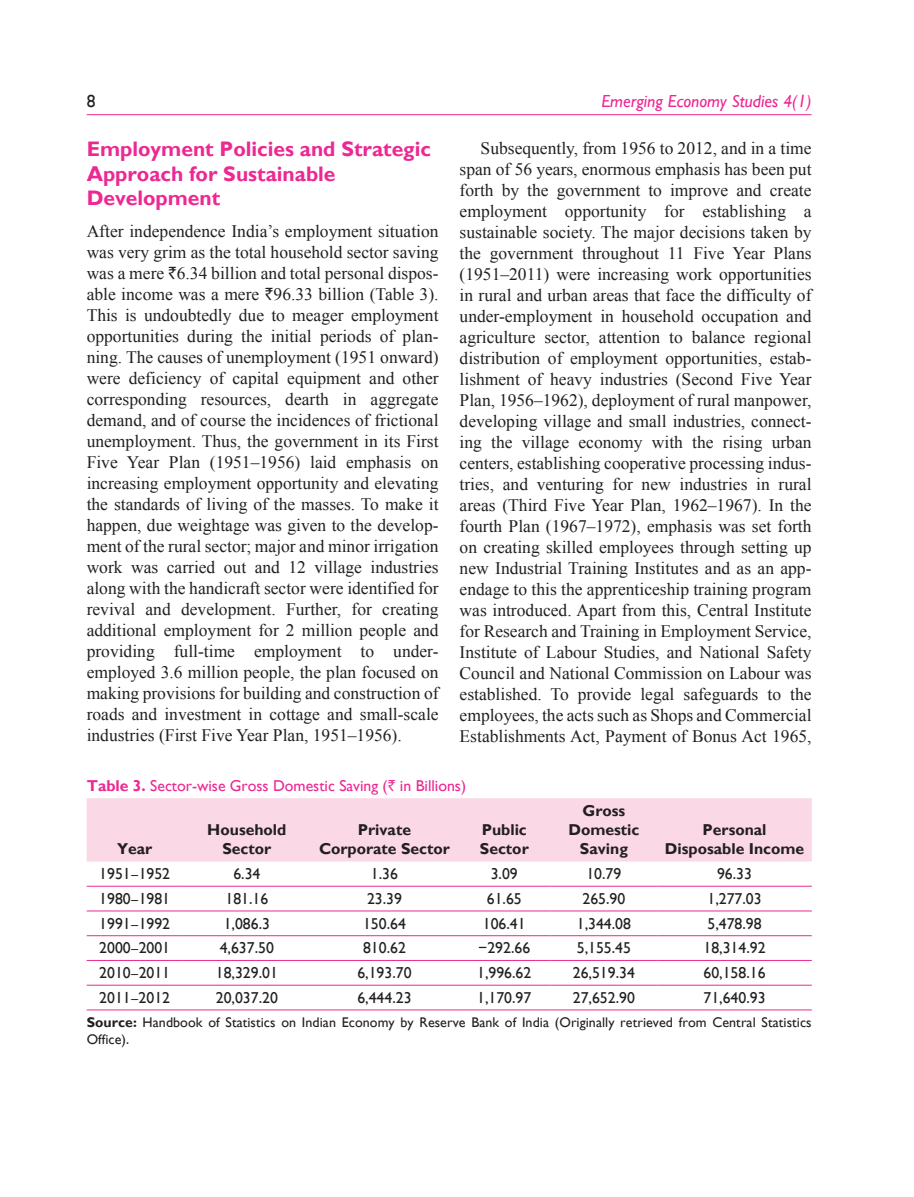
<style>
.page{position:relative;width:914px;height:1197px;background:#fff}
.page>*{position:absolute;margin:0;border:0;box-sizing:border-box;transform-origin:0 0}
.t1{font:700 21px/24.5px "Gill Sans";color:#ed2893}
.t2{font:17.5px/21px "Times New Roman";color:#231f20;text-align:justify}
.t3{font:italic 17.5px "Gill Sans";color:#ed2893}
.t4{font:17.5px "Gill Sans";color:#231f20}
.t5{font:15.75px "Gill Sans";color:#231f20}
.t6{font:700 15.75px/19.2px "Gill Sans";color:#231f20;text-align:center}
.t7{font:15.75px "Gill Sans";color:#ed2893}
.t8{font:14px/16.6px "Gill Sans";letter-spacing:.005em;color:#231f20}
.s1{font-family:"Rupee"}
.s2{font-weight:700}
</style>
<div class="page">
<hr style="left:87px;top:114px;width:724px;height:1px;background:#ed2893">
<div style="left:87px;top:798px;width:724px;height:63px;background:#fad8e6"></div>
<hr style="left:87px;top:886px;width:96px;height:1px;background:#ed2893">
<hr style="left:183px;top:886px;width:128px;height:1px;background:#ed2893">
<hr style="left:311px;top:886px;width:147px;height:1px;background:#ed2893">
<hr style="left:458px;top:886px;width:92px;height:1px;background:#ed2893">
<hr style="left:550px;top:886px;width:107px;height:1px;background:#ed2893">
<hr style="left:657px;top:886px;width:154px;height:1px;background:#ed2893">
<hr style="left:87px;top:911px;width:96px;height:1px;background:#ed2893">
<hr style="left:183px;top:911px;width:128px;height:1px;background:#ed2893">
<hr style="left:311px;top:911px;width:147px;height:1px;background:#ed2893">
<hr style="left:458px;top:911px;width:92px;height:1px;background:#ed2893">
<hr style="left:550px;top:911px;width:107px;height:1px;background:#ed2893">
<hr style="left:657px;top:911px;width:154px;height:1px;background:#ed2893">
<hr style="left:87px;top:935px;width:96px;height:1px;background:#ed2893">
<hr style="left:183px;top:935px;width:128px;height:1px;background:#ed2893">
<hr style="left:311px;top:935px;width:147px;height:1px;background:#ed2893">
<hr style="left:458px;top:935px;width:92px;height:1px;background:#ed2893">
<hr style="left:550px;top:935px;width:107px;height:1px;background:#ed2893">
<hr style="left:657px;top:935px;width:154px;height:1px;background:#ed2893">
<hr style="left:87px;top:960px;width:96px;height:1px;background:#ed2893">
<hr style="left:183px;top:960px;width:128px;height:1px;background:#ed2893">
<hr style="left:311px;top:960px;width:147px;height:1px;background:#ed2893">
<hr style="left:458px;top:960px;width:92px;height:1px;background:#ed2893">
<hr style="left:550px;top:960px;width:107px;height:1px;background:#ed2893">
<hr style="left:657px;top:960px;width:154px;height:1px;background:#ed2893">
<hr style="left:87px;top:985px;width:96px;height:1px;background:#ed2893">
<hr style="left:183px;top:985px;width:128px;height:1px;background:#ed2893">
<hr style="left:311px;top:985px;width:147px;height:1px;background:#ed2893">
<hr style="left:458px;top:985px;width:92px;height:1px;background:#ed2893">
<hr style="left:550px;top:985px;width:107px;height:1px;background:#ed2893">
<hr style="left:657px;top:985px;width:154px;height:1px;background:#ed2893">
<hr style="left:87px;top:1010px;width:96px;height:1px;background:#ed2893">
<hr style="left:183px;top:1010px;width:128px;height:1px;background:#ed2893">
<hr style="left:311px;top:1010px;width:147px;height:1px;background:#ed2893">
<hr style="left:458px;top:1010px;width:92px;height:1px;background:#ed2893">
<hr style="left:550px;top:1010px;width:107px;height:1px;background:#ed2893">
<hr style="left:657px;top:1010px;width:154px;height:1px;background:#ed2893">
<p class="t4" style="left:87px;top:91px;width:10px">8</p>
<p class="t3" style="left:601px;top:91px;width:212px">Emerging Economy Studies 4(1)</p>
<p class="t1" style="left:87px;top:137px;width:346px">Employment Policies and Strategic<br>Approach for Sustainable<br>Development</p>
<p class="t2" style="left:87px;top:220px;width:353px">After independence India’s employment situation was very grim as the total household sector saving was a mere <span class="s1">`</span>6.34 billion and total personal dispos&shy;able income was a mere <span class="s1">`</span>96.33 billion (Table 3).<br>This is undoubtedly due to meager employment opportunities during the initial periods of plan&shy;ning. The causes of unemployment (1951 onward) were deficiency of capital equipment and other corresponding resources, dearth in aggregate demand, and of course the incidences of frictional unemployment. Thus, the government in its First Five Year Plan (1951–1956) laid emphasis on increasing employment opportunity and elevating the standards of living of the masses. To make it happen, due weightage was given to the develop&shy;ment of the rural sector; major and minor irrigation work was carried out and 12 village industries along with the handicraft sector were identified for revival and development. Further, for creating additional employment for 2 million people and providing full-time employment to under&shy;employed 3.6 million people, the plan focused on making provisions for building and construction of roads and investment in cottage and small-scale industries (First Five Year Plan, 1951–1956).</p>
<p class="t2" style="left:459px;top:137px;width:353px;text-indent:21px">Subsequently, from 1956 to 2012, and in a time span of 56 years, enormous emphasis has been put forth by the government to improve and create employment opportunity for establishing a sustainable society. The major decisions taken by the government throughout 11 Five Year Plans (1951–2011) were increasing work opportunities in rural and urban areas that face the difficulty of under-employment in household occupation and agriculture sector, attention to balance regional distribution of employment opportunities, estab&shy;lishment of heavy industries (Second Five Year Plan, 1956–1962), deployment of rural manpower, developing village and small industries, connect&shy;ing the village economy with the rising urban centers, establishing cooperative processing indus&shy;tries, and venturing for new industries in rural areas (Third Five Year Plan, 1962–1967). In the fourth Plan (1967–1972), emphasis was set forth on creating skilled employees through setting up new Industrial Training Institutes and as an app&shy;endage to this the apprenticeship training program was introduced. Apart from this, Central Institute for Research and Training in Employment Service, Institute of Labour Studies, and National Safety Council and National Commission on Labour was established. To provide legal safeguards to the employees, the acts such as Shops and Commercial Establishments Act, Payment of Bonus Act 1965,</p>
<p class="t7" style="left:87px;top:777px;width:381px"><span class="s2">Table 3.</span> Sector-wise Gross Domestic Saving (<span class="s1">`</span> in Billions)</p>
<p class="t6" style="left:117px;top:840px;width:37px">Year</p>
<p class="t6" style="left:207px;top:820px;width:81px">Household<br>Sector</p>
<p class="t6" style="left:319px;top:820px;width:132px">Private<br>Corporate Sector</p>
<p class="t6" style="left:480px;top:820px;width:50px;text-align:left">Public<br>Sector</p>
<p class="t6" style="left:568px;top:801px;width:73px">Gross<br>Domestic<br>Saving</p>
<p class="t6" style="left:665px;top:820px;width:141px">Personal<br>Disposable Income</p>
<p class="t5" style="left:99px;top:865px;width:72px">1951–1952</p>
<p class="t5" style="left:233px;top:865px;width:29px">6.34</p>
<p class="t5" style="left:371px;top:865px;width:29px">1.36</p>
<p class="t5" style="left:490px;top:865px;width:29px">3.09</p>
<p class="t5" style="left:586px;top:865px;width:36px">10.79</p>
<p class="t5" style="left:717px;top:865px;width:36px">96.33</p>
<p class="t5" style="left:99px;top:889px;width:72px">1980–1981</p>
<p class="t5" style="left:225px;top:889px;width:44px">181.16</p>
<p class="t5" style="left:367px;top:889px;width:36px">23.39</p>
<p class="t5" style="left:487px;top:889px;width:36px">61.65</p>
<p class="t5" style="left:582px;top:889px;width:44px">265.90</p>
<p class="t5" style="left:707px;top:889px;width:56px">1,277.03</p>
<p class="t5" style="left:99px;top:914px;width:72px">1991–1992</p>
<p class="t5" style="left:224px;top:914px;width:48px">1,086.3</p>
<p class="t5" style="left:363px;top:914px;width:44px">150.64</p>
<p class="t5" style="left:483px;top:914px;width:44px">106.41</p>
<p class="t5" style="left:576px;top:914px;width:56px">1,344.08</p>
<p class="t5" style="left:707px;top:914px;width:56px">5,478.98</p>
<p class="t5" style="left:99px;top:939px;width:72px">2000–2001</p>
<p class="t5" style="left:220px;top:939px;width:56px">4,637.50</p>
<p class="t5" style="left:363px;top:939px;width:44px">810.62</p>
<p class="t5" style="left:478px;top:939px;width:54px">−292.66</p>
<p class="t5" style="left:576px;top:939px;width:56px">5,155.45</p>
<p class="t5" style="left:703px;top:939px;width:64px">18,314.92</p>
<p class="t5" style="left:99px;top:964px;width:72px">2010–2011</p>
<p class="t5" style="left:216px;top:964px;width:64px">18,329.01</p>
<p class="t5" style="left:357px;top:964px;width:56px">6,193.70</p>
<p class="t5" style="left:477px;top:964px;width:56px">1,996.62</p>
<p class="t5" style="left:573px;top:964px;width:64px">26,519.34</p>
<p class="t5" style="left:703px;top:964px;width:64px">60,158.16</p>
<p class="t5" style="left:99px;top:988px;width:72px">2011–2012</p>
<p class="t5" style="left:216px;top:988px;width:64px">20,037.20</p>
<p class="t5" style="left:357px;top:988px;width:56px">6,444.23</p>
<p class="t5" style="left:477px;top:988px;width:56px">1,170.97</p>
<p class="t5" style="left:573px;top:988px;width:64px">27,652.90</p>
<p class="t5" style="left:703px;top:988px;width:64px">71,640.93</p>
<p class="t8" style="left:87px;top:1014px;width:726px"><span class="s2">Source:</span> Handbook of Statistics on Indian Economy by Reserve Bank of India (Originally retrieved from Central Statistics<br>Office).</p>
</div>
